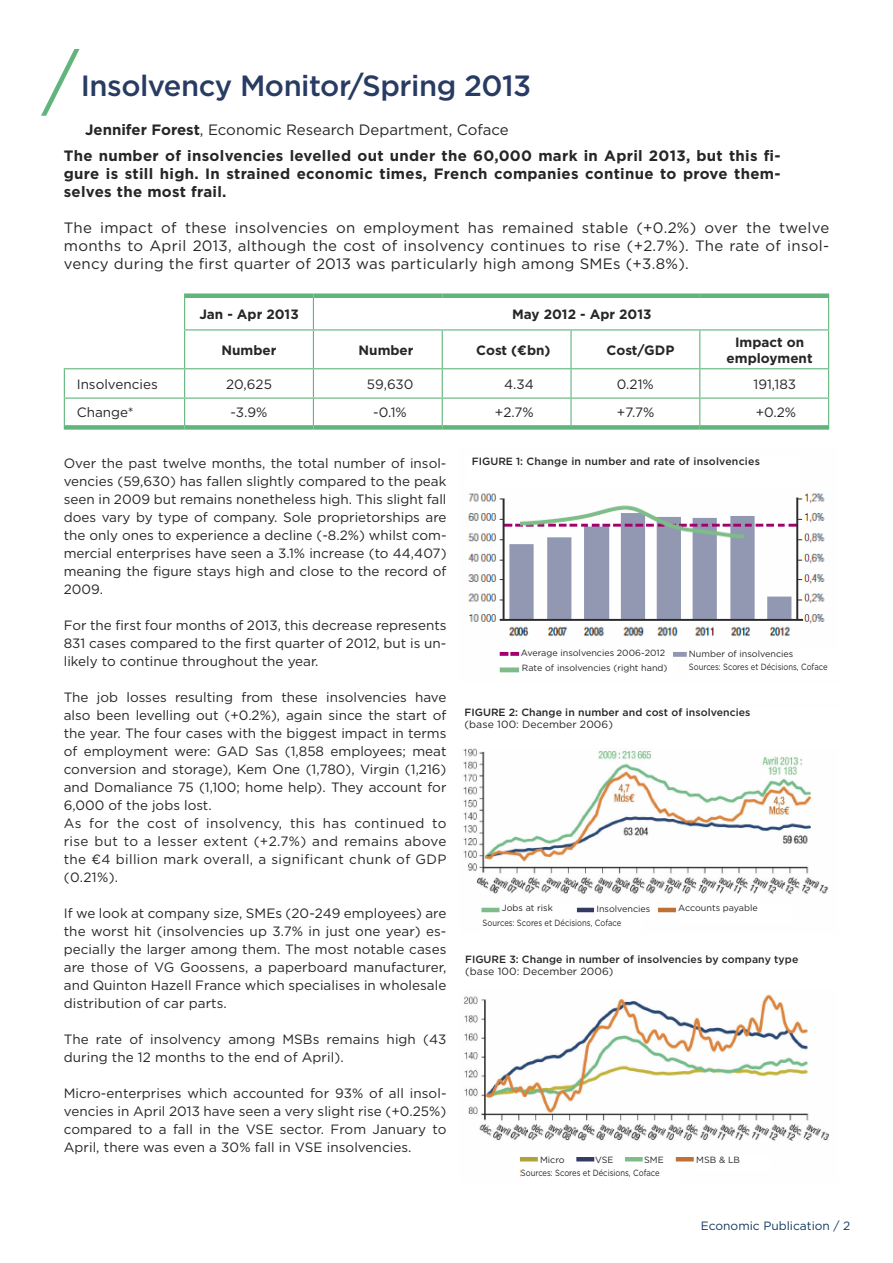
<style>
.page{position:relative;width:893px;height:1263px;background:#fff}
.page>*{position:absolute;margin:0;border:0;box-sizing:border-box;transform-origin:0 0}
.t1{font:72px "Gotham";color:#61b57c}
.t2{font:500 29.25px "Gotham";letter-spacing:-.02em;color:#283b63}
.t3{font:15px/18px "Gotham";letter-spacing:.02em;color:#272526;text-align:justify}
.t4{font:700 15px/26.5px "Gotham";letter-spacing:.02em;color:#272526}
.t5{font:13.5px/18px "Gotham";color:#272526;text-align:justify}
.t6{font:700 13.5px/16.2px "Gotham";color:#272526;text-align:center}
.t7{font:12px "Gotham";color:#143862}
.t8{font:500 10.5px "Gotham";letter-spacing:.005em;color:#272526}
.t9{font:10.5px "Gotham";letter-spacing:.005em;color:#272526}
.t10{font:9px/13.2px "Gotham";color:#272526}
.t11{font:9px "Gotham";color:#272526;scale:.85 1}
.s1{font-weight:400}
</style>
<div class="page">
<div style="left:184px;top:293px;width:129px;height:5px;background:#61b57c"></div>
<div style="left:313px;top:293px;width:129px;height:5px;background:#61b57c"></div>
<div style="left:442px;top:293px;width:129px;height:5px;background:#61b57c"></div>
<div style="left:571px;top:293px;width:129px;height:5px;background:#61b57c"></div>
<div style="left:700px;top:293px;width:129px;height:5px;background:#61b57c"></div>
<hr style="left:184px;top:298px;width:1px;height:31px;background:#61b57c">
<hr style="left:313px;top:298px;width:1px;height:31px;background:#61b57c">
<hr style="left:828px;top:298px;width:1px;height:31px;background:#61b57c">
<hr style="left:184px;top:329px;width:129px;height:1px;background:#61b57c">
<hr style="left:184px;top:330px;width:1px;height:38px;background:#61b57c">
<hr style="left:313px;top:329px;width:129px;height:1px;background:#61b57c">
<hr style="left:313px;top:330px;width:1px;height:38px;background:#61b57c">
<hr style="left:442px;top:329px;width:129px;height:1px;background:#61b57c">
<hr style="left:442px;top:330px;width:1px;height:38px;background:#61b57c">
<hr style="left:571px;top:329px;width:129px;height:1px;background:#61b57c">
<hr style="left:570px;top:330px;width:2px;height:38px;background:#61b57c">
<hr style="left:700px;top:329px;width:129px;height:1px;background:#61b57c">
<hr style="left:699px;top:330px;width:1px;height:38px;background:#61b57c">
<hr style="left:828px;top:330px;width:1px;height:38px;background:#61b57c">
<hr style="left:64px;top:368px;width:121px;height:1px;background:#61b57c">
<hr style="left:185px;top:368px;width:128px;height:1px;background:#61b57c">
<hr style="left:313px;top:368px;width:129px;height:1px;background:#61b57c">
<hr style="left:442px;top:368px;width:129px;height:1px;background:#61b57c">
<hr style="left:571px;top:368px;width:129px;height:1px;background:#61b57c">
<hr style="left:570px;top:369px;width:2px;height:28px;background:#61b57c">
<hr style="left:700px;top:368px;width:129px;height:1px;background:#61b57c">
<hr style="left:64px;top:397px;width:121px;height:2px;background:#61b57c">
<svg style="left:64px;top:369px;width:1px;height:56px"></svg>
<hr style="left:185px;top:397px;width:128px;height:2px;background:#61b57c">
<svg style="left:184px;top:369px;width:1px;height:56px"></svg>
<hr style="left:313px;top:397px;width:129px;height:2px;background:#61b57c">
<svg style="left:313px;top:369px;width:1px;height:56px"></svg>
<hr style="left:442px;top:397px;width:129px;height:2px;background:#61b57c">
<svg style="left:442px;top:369px;width:1px;height:56px"></svg>
<hr style="left:571px;top:397px;width:129px;height:2px;background:#61b57c">
<hr style="left:570px;top:399px;width:2px;height:26px;background:#61b57c">
<hr style="left:700px;top:397px;width:129px;height:2px;background:#61b57c">
<svg style="left:699px;top:369px;width:1px;height:56px"></svg>
<svg style="left:828px;top:369px;width:1px;height:56px"></svg>
<div style="left:64px;top:425px;width:121px;height:5px;background:#61b57c"></div>
<div style="left:185px;top:425px;width:128px;height:5px;background:#61b57c"></div>
<div style="left:313px;top:425px;width:129px;height:5px;background:#61b57c"></div>
<div style="left:442px;top:425px;width:129px;height:5px;background:#61b57c"></div>
<div style="left:571px;top:425px;width:129px;height:5px;background:#61b57c"></div>
<div style="left:700px;top:425px;width:129px;height:5px;background:#61b57c"></div>
<img style="left:468px;top:493px;width:357px;height:180px">
<img style="left:463px;top:748px;width:366px;height:165px">
<img style="left:464px;top:994px;width:365px;height:183px">
<div style="left:521px;top:649px;width:152px;height:14px;background:#fff"></div>
<div style="left:522px;top:664px;width:152px;height:14px;background:#fff"></div>
<div style="left:502px;top:904px;width:70px;height:14px;background:#fff"></div>
<div style="left:596px;top:904px;width:59px;height:15px;background:#fff"></div>
<div style="left:678px;top:903px;width:113px;height:19px;background:#fff"></div>
<div style="left:540px;top:1155px;width:30px;height:10px;background:#fff"></div>
<div style="left:595px;top:1155px;width:30px;height:10px;background:#fff"></div>
<div style="left:644px;top:1155px;width:30px;height:15px;background:#fff"></div>
<div style="left:696px;top:1155px;width:75px;height:15px;background:#fff"></div>
<div style="left:689px;top:649px;width:152px;height:10px;background:#fff"></div>
<div style="left:689px;top:663px;width:159px;height:16px;background:#fff"></div>
<div style="left:521px;top:1169px;width:159px;height:16px;background:#fff"></div>
<h1 class="t1" style="left:43px;top:37px;width:38px">/</h1>
<h2 class="t2" style="left:81px;top:68px;width:452px">I nsolvency Monitor/Spring 2013</h2>
<p class="t4" style="left:64px;top:116px;width:718px;text-indent:21px">Jennifer Forest<span class="s1">, Economic Research Department, Coface<br></span>The number of insolvencies levelled out under the 60,000 mark in April 2013, but this fi-</p>
<p class="t4" style="left:64px;top:165px;width:718px;line-height:18px">gure is still high. In strained economic times, French companies continue to prove them&shy;selves the most frail.</p>
<p class="t3" style="left:64px;top:219px;width:767px">The impact of these insolvencies on employment has remained stable (+0.2%) over the twelve months to April 2013, although the cost of insolvency continues to rise (+2.7%). The rate of insol&shy;vency during the first quarter of 2013 was particularly high among SMEs (+3.8%).</p>
<p class="t6" style="left:199px;top:306px;width:101px">Jan - Apr 2013</p>
<p class="t6" style="left:512px;top:306px;width:141px">May 2012 - Apr 2013</p>
<p class="t6" style="left:222px;top:342px;width:56px">Number</p>
<p class="t6" style="left:359px;top:342px;width:56px">Number</p>
<p class="t6" style="left:476px;top:342px;width:76px">Cost (€bn)</p>
<p class="t6" style="left:606px;top:342px;width:69px">Cost/GDP</p>
<p class="t6" style="left:727px;top:334px;width:88px">Impact on employment</p>
<p class="t5" style="left:77px;top:375px;width:83px">Insolvencies</p>
<p class="t5" style="left:226px;top:375px;width:47px">20,625</p>
<p class="t5" style="left:367px;top:375px;width:48px">59,630</p>
<p class="t5" style="left:504px;top:375px;width:31px">4.34</p>
<p class="t5" style="left:617px;top:375px;width:38px">0.21%</p>
<p class="t5" style="left:753px;top:375px;width:44px">191,183</p>
<p class="t5" style="left:77px;top:403px;width:58px">Change*</p>
<p class="t5" style="left:231px;top:403px;width:38px">-3.9%</p>
<p class="t5" style="left:373px;top:403px;width:35px">-0.1%</p>
<p class="t5" style="left:495px;top:403px;width:40px">+2.7%</p>
<p class="t5" style="left:617px;top:403px;width:39px">+7.7%</p>
<p class="t5" style="left:756px;top:403px;width:42px">+0.2%</p>
<p class="t5" style="left:64px;top:454px;width:384px">Over the past twelve months, the total number of insol&shy;vencies (59,630) has fallen slightly compared to the peak seen in 2009 but remains nonetheless high. This slight fall does vary by type of company. Sole proprietorships are the only ones to experience a decline (-8.2%) whilst com&shy;mercial enterprises have seen a 3.1% increase (to 44,407) meaning the figure stays high and close to the record of 2009.</p>
<p class="t5" style="left:64px;top:616px;width:384px">For the first four months of 2013, this decrease represents 831 cases compared to the first quarter of 2012, but is un&shy;likely to continue throughout the year.</p>
<p class="t5" style="left:64px;top:688px;width:384px;text-align:left">The job losses resulting from these insolvencies have also been levelling out (+0.2%), again since the start of the year. The four cases with the biggest impact in terms of employment were: GAD Sas (1,858 employees; meat conversion and storage), Kem One (1,780), Virgin (1,216) and Domaliance 75 (1,100; home help). They account for 6,000 of the jobs lost.<br>As for the cost of insolvency, this has continued to rise but to a lesser extent (+2.7%) and remains above the €4 billion mark overall, a significant chunk of GDP (0.21%).</p>
<p class="t5" style="left:64px;top:904px;width:384px">If we look at company size, SMEs (20-249 employees) are the worst hit (insolvencies up 3.7% in just one year) es&shy;pecially the larger among them. The most notable cases are those of VG Goossens, a paperboard manufacturer, and Quinton Hazell France which specialises in wholesale distribution of car parts.</p>
<p class="t5" style="left:64px;top:1030px;width:384px">The rate of insolvency among MSBs remains high (43 during the 12 months to the end of April).</p>
<p class="t5" style="left:64px;top:1084px;width:384px">Micro-enterprises which accounted for 93% of all insol&shy;vencies in April 2013 have seen a very slight rise (+0.25%) compared to a fall in the VSE sector. From January to April, there was even a 30% fall in VSE insolvencies.</p>
<p class="t8" style="left:472px;top:455px;width:289px">FIGURE 1: Change in number and rate of insolvencies</p>
<p class="t10" style="left:521px;top:646px;width:146px">Average insolvencies 2006-2012</p>
<p class="t10" style="left:522px;top:661px;width:147px">Rate of insolvencies (right hand)</p>
<p class="t10" style="left:689px;top:647px;width:140px">Number of insolvencies<br>Sources: Scores et Décisions, Coface</p>
<p class="t8" style="left:465px;top:705px;width:287px">FIGURE 2: Change in number and cost of insolvencies</p>
<p class="t9" style="left:465px;top:717px;width:150px">(base 100: December 2006)</p>
<p class="t10" style="left:502px;top:901px;width:53px">Jobs at risk</p>
<p class="t10" style="left:596px;top:902px;width:56px">Insolvencies</p>
<p class="t10" style="left:678px;top:901px;width:81px">Accounts payable</p>
<p class="t11" style="left:483px;top:917px;width:165px">Sources: Scores et Décisions, Coface</p>
<p class="t8" style="left:465px;top:953px;width:335px">FIGURE 3: Change in number of insolvencies by company type</p>
<p class="t9" style="left:465px;top:965px;width:150px">(base 100: December 2006)</p>
<p class="t10" style="left:540px;top:1153px;width:26px">Micro</p>
<p class="t10" style="left:595px;top:1153px;width:20px">VSE</p>
<p class="t10" style="left:644px;top:1153px;width:21px">SME</p>
<p class="t10" style="left:696px;top:1153px;width:45px">MSB &amp; LB</p>
<p class="t11" style="left:521px;top:1167px;width:165px">Sources: Scores et Décisions, Coface</p>
<p class="t7" style="left:701px;top:1218px;width:151px">Economic Publication / 2</p>
</div>
